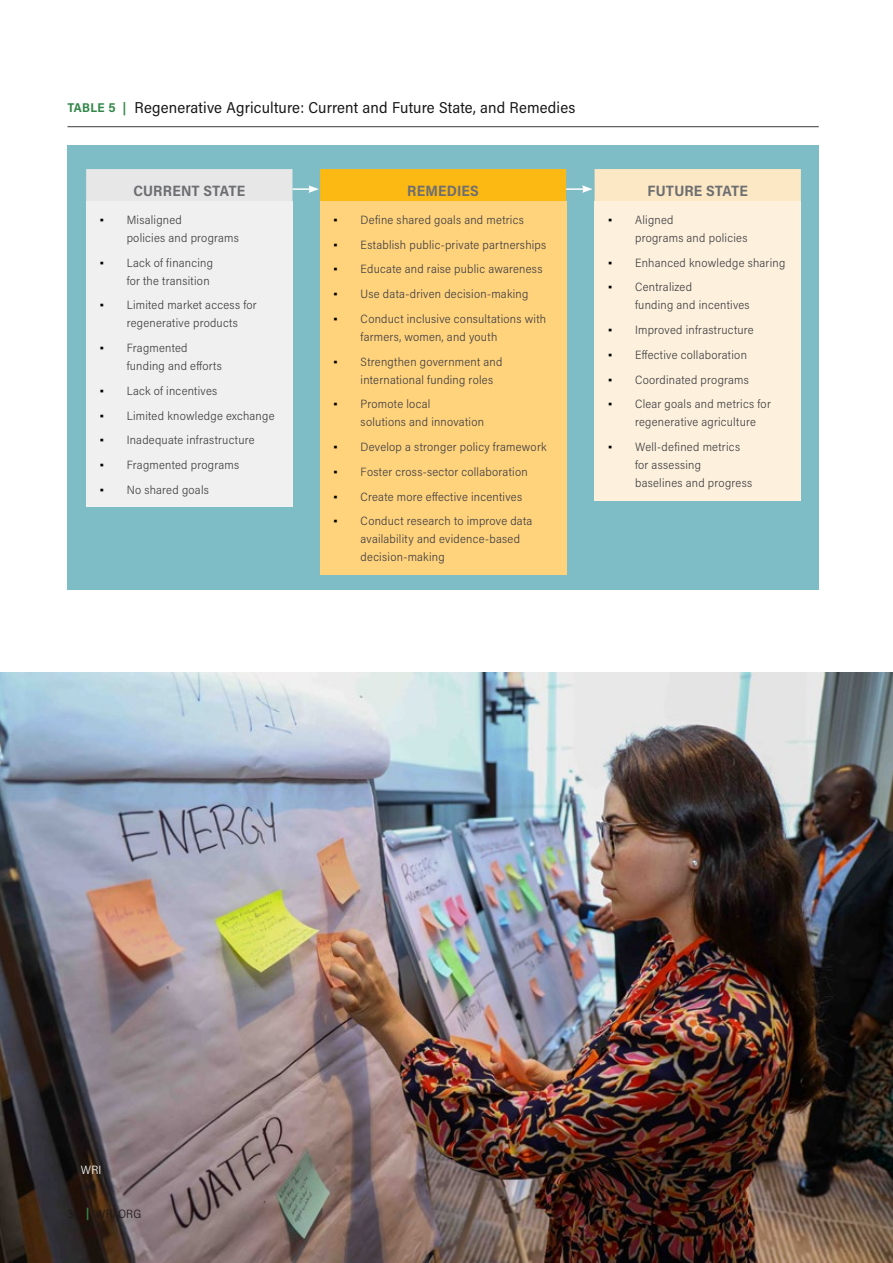
<style>
.page{position:relative;width:893px;height:1263px;background:#fff}
.page>*{position:absolute;margin:0;border:0;box-sizing:border-box;transform-origin:0 0}
.t1{font:15.75px "Acumin Pro Semi Cond";letter-spacing:.01em;color:#191818}
.t2{font:700 15px "Acumin Pro Semi Cond";letter-spacing:.01em;color:#6d6e71}
.t3{font:300 12px/18px "Acumin Pro Semi Cond";letter-spacing:.02em;color:#414042}
.t4{font:300 12px "Acumin Pro Semi Cond";letter-spacing:.015em;color:#191818}
.t5{font:300 12px "Acumin Pro Semi Cond";color:#fff}
.s1{font-weight:700;font-size:12.75px;color:#328749}
.s2{font-family:"Georgia";font-weight:400;color:#000}
.s3{font-weight:700;color:#328749}
</style>
<div class="page">
<hr style="left:68px;top:126px;width:751px;height:1px;background:#3b3837">
<div style="left:68px;top:145px;width:751px;height:445px;background:#7ebcc6"></div>
<div style="left:86px;top:202px;width:206px;height:305px;background:#f1f0f0"></div>
<div style="left:595px;top:202px;width:206px;height:299px;background:#fdf1dd"></div>
<div style="left:320px;top:202px;width:246px;height:373px;background:#ffd27c"></div>
<svg style="left:86px;top:169px;width:715px;height:33px;background:#edd493"></svg>
<img style="left:0;top:672px;width:893px;height:591px">
<h1 class="t1" style="left:68px;top:96px;width:509px"><span class="s1">TABLE 5 |</span> Regenerative Agriculture: Current and Future State, and Remedies</h1>
<p class="t2" style="left:133px;top:180px;width:113px">CURRENT STATE</p>
<p class="t2" style="left:407px;top:180px;width:73px">REMEDIES</p>
<p class="t2" style="left:648px;top:180px;width:102px">FUTURE STATE</p>
<p class="t3" style="left:127px;top:210px;width:114px;text-indent:-27px"><span class="s2">▪</span> Misaligned<br>policies and programs</p>
<p class="t3" style="left:100px;top:253px;width:115px;text-align:right"><span class="s2">▪</span> Lack of financing for the transition</p>
<p class="t3" style="left:127px;top:296px;width:131px;text-indent:-27px"><span class="s2">▪</span> Limited market access for regenerative products</p>
<p class="t3" style="left:127px;top:338px;width:97px;text-indent:-27px"><span class="s2">▪</span> Fragmented funding and efforts</p>
<p class="t3" style="left:100px;top:381px;width:119px"><span class="s2">▪</span> Lack of incentives</p>
<p class="t3" style="left:100px;top:406px;width:176px"><span class="s2">▪</span> Limited knowledge exchange</p>
<p class="t3" style="left:100px;top:431px;width:156px"><span class="s2">▪</span> Inadequate infrastructure</p>
<p class="t3" style="left:100px;top:455px;width:141px"><span class="s2">▪</span> Fragmented programs</p>
<p class="t3" style="left:100px;top:480px;width:111px"><span class="s2">▪</span> No shared goals</p>
<p class="t3" style="left:334px;top:210px;width:192px"><span class="s2">▪</span> Define shared goals and metrics</p>
<p class="t3" style="left:334px;top:235px;width:214px"><span class="s2">▪</span> Establish public-private partnerships</p>
<p class="t3" style="left:334px;top:260px;width:210px"><span class="s2">▪</span> Educate and raise public awareness</p>
<p class="t3" style="left:334px;top:284px;width:196px"><span class="s2">▪</span> Use data-driven decision-making</p>
<p class="t3" style="left:361px;top:309px;width:187px;text-indent:-27px"><span class="s2">▪</span> Conduct inclusive consultations with farmers, women, and youth</p>
<p class="t3" style="left:361px;top:352px;width:143px;text-indent:-27px"><span class="s2">▪</span> Strengthen government and international funding roles</p>
<p class="t3" style="left:361px;top:395px;width:125px;text-indent:-27px"><span class="s2">▪</span> Promote local<br>solutions and innovation</p>
<p class="t3" style="left:334px;top:437px;width:214px"><span class="s2">▪</span> Develop a stronger policy framework</p>
<p class="t3" style="left:334px;top:462px;width:196px"><span class="s2">▪</span> Foster cross-sector collaboration</p>
<p class="t3" style="left:334px;top:487px;width:190px"><span class="s2">▪</span> Create more effective incentives</p>
<p class="t3" style="left:361px;top:512px;width:173px;text-indent:-27px"><span class="s2">▪</span> Conduct research to improve data availability and evidence-based decision-making</p>
<p class="t3" style="left:635px;top:210px;width:114px;text-indent:-27px"><span class="s2">▪</span> Aligned<br>programs and policies</p>
<p class="t3" style="left:608px;top:253px;width:179px"><span class="s2">▪</span> Enhanced knowledge sharing</p>
<p class="t3" style="left:635px;top:278px;width:116px;text-indent:-27px"><span class="s2">▪</span> Centralized<br>funding and incentives</p>
<p class="t3" style="left:608px;top:320px;width:147px"><span class="s2">▪</span> Improved infrastructure</p>
<p class="t3" style="left:608px;top:345px;width:140px"><span class="s2">▪</span> Effective collaboration</p>
<p class="t3" style="left:608px;top:370px;width:142px"><span class="s2">▪</span> Coordinated programs</p>
<p class="t3" style="left:635px;top:395px;width:137px;text-indent:-27px"><span class="s2">▪</span> Clear goals and metrics for regenerative agriculture</p>
<p class="t3" style="left:635px;top:437px;width:119px;text-indent:-27px"><span class="s2">▪</span> Well-defined metrics for assessing<br>baselines and progress</p>
<p class="t5" style="left:81px;top:1161px;width:22px">WRI</p>
<p class="t4" style="left:68px;top:1205px;width:75px">30 <span class="s3">|</span> WRI.ORG</p>
</div>
